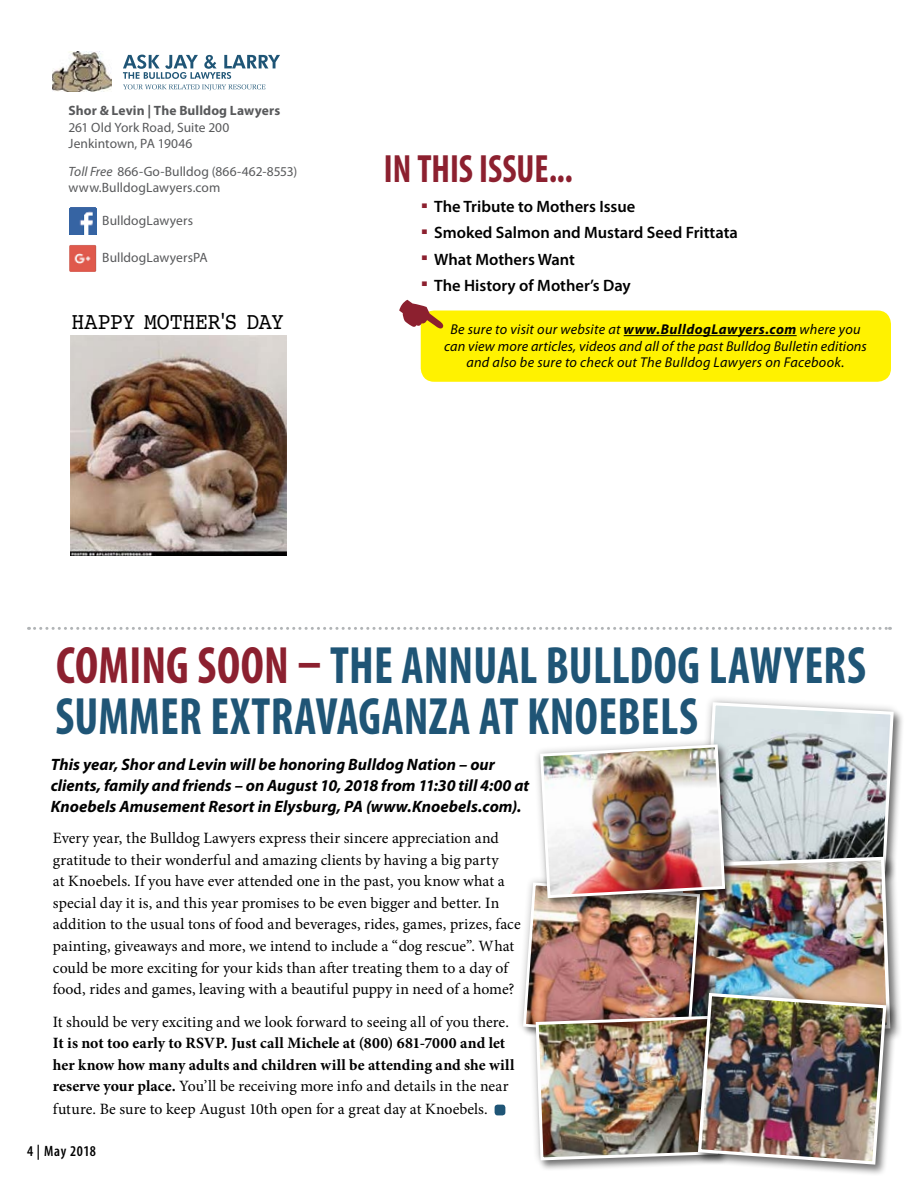
<style>
.page{position:relative;width:918px;height:1188px;background:#fff}
.page>*{position:absolute;margin:0;border:0;box-sizing:border-box;transform-origin:0 0}
.t1{font:700 condensed 52.8px/51px "Myriad Pro";letter-spacing:.005em;color:#1f5576;scale:.91 1}
.t2{font:700 condensed 39.6px "Myriad Pro";color:#8c202f;scale:.91 1}
.t3{font:24px "Courier";letter-spacing:-.015em;color:#000;scale:.9 1}
.t4{font:italic 700 16.5px/21px "Myriad Pro";color:#000}
.t5{font:600 16.5px/26.2px "Myriad Pro";color:#000}
.t6{font:15.75px/21.6px "Minion Pro";color:#000}
.t7{font:700 15.75px/21.6px "Minion Pro";color:#000}
.t8{font:600 condensed 15px "Myriad Pro";letter-spacing:.04em;color:#000}
.t9{font:italic 14.25px/16.5px "Myriad Pro";letter-spacing:.015em;color:#000;text-align:center}
.t10{font:13.5px/16.5px "Myriad Pro";letter-spacing:.005em;color:#58595b}
.t11{font:700 13.5px "Myriad Pro";letter-spacing:.01em;color:#58595b}
.s1{font-style:italic}
.s2{font-family:"Arial";font-weight:900;font-size:22.5px;color:#8c202f}
.s3{font-weight:700}
.s4{color:#8c202f}
.s5{font-weight:400}
</style>
<div class="page">
<img style="left:69px;top:208px;width:27px;height:27px">
<img style="left:69px;top:245px;width:27px;height:27px">
<div style="left:495px;top:1105px;width:10px;height:10px;background:#1f5576;border-radius:3px"></div>
<svg style="left:123px;top:55px;width:157px;height:36px"></svg>
<img style="left:52px;top:52px;width:59px;height:40px">
<svg style="left:35px;top:627px;width:856px;height:3px"></svg>
<div style="left:421px;top:310px;width:470px;height:72px;background:#fff200;border-radius:14px"></div>
<hr style="left:624px;top:335px;width:173px;height:1px;background:#000">
<img style="left:70px;top:335px;width:216px;height:221px">
<img style="left:520px;top:699px;width:382px;height:475px">
<svg style="left:420px;top:310px;width:27px;height:31px"></svg>
<p class="t11" style="left:69px;top:102px;width:213px">Shor &amp; Levin | The Bulldog Lawyers</p>
<p class="t10" style="left:69px;top:119px;width:162px">261 Old York Road, Suite 200<br>Jenkintown, PA 19046</p>
<p class="t10" style="left:69px;top:163px;width:230px"><span class="s1">Toll Free</span> 866-Go-Bulldog (866-462-8553) www.BulldogLawyers.com</p>
<p class="t10" style="left:102px;top:212px;width:92px">BulldogLawyers</p>
<p class="t10" style="left:102px;top:249px;width:107px">BulldogLawyersPA</p>
<h3 class="t3" style="left:71px;top:303px;width:238px">HAPPY MOTHER'S DAY</h3>
<h2 class="t2" style="left:384px;top:144px;width:209px">IN THIS ISSUE...</h2>
<p class="t5" style="left:421px;top:193px;width:319px"><span class="s2">∙</span> The Tribute to Mothers Issue<br><span class="s2">∙</span> Smoked Salmon and Mustard Seed Frittata <span class="s2">∙</span> What Mothers Want<br><span class="s2">∙</span> The History of Mother’s Day</p>
<p class="t9" style="left:444px;top:321px;width:424px">Be sure to visit our website at <span class="s3">www.BulldogLawyers.com</span> where you can view more articles, videos and all of the past Bulldog Bulletin editions and also be sure to check out The Bulldog Lawyers on Facebook.</p>
<h1 class="t1" style="left:55px;top:639px;width:892px"><span class="s4">COMING SOON –</span> THE ANNUAL BULLDOG LAWYERS<br>SUMMER EXTRAVAGANZA AT KNOEBELS</h1>
<p class="t4" style="left:51px;top:753px;width:480px">This year, Shor and Levin will be honoring Bulldog Nation – our clients, family and friends – on August 10, 2018 from 11:30 till 4:00 at<br>Knoebels Amusement Resort in Elysburg, PA (www.Knoebels.com).</p>
<p class="t6" style="left:53px;top:827px;width:469px">Every year, the Bulldog Lawyers express their sincere appreciation and gratitude to their wonderful and amazing clients by having a big party<br>at Knoebels. If you have ever attended one in the past, you know what a special day it is, and this year promises to be even bigger and better. In addition to the usual tons of food and beverages, rides, games, prizes, face painting, giveaways and more, we intend to include a “dog rescue”. What could be more exciting for your kids than after treating them to a day of food, rides and games, leaving with a beautiful puppy in need of a home?</p>
<p class="t6" style="left:53px;top:1011px;width:458px">It should be very exciting and we look forward to seeing all of you there.</p>
<p class="t7" style="left:53px;top:1032px;width:463px">It is not too early to RSVP. Just call Michele at (800) 681-7000 and let her know how many adults and children will be attending and she will reserve your place. <span class="s5">You’ll be receiving more info and details in the near</span></p>
<p class="t6" style="left:53px;top:1099px;width:436px">future. Be sure to keep August 10th open for a great day at Knoebels.</p>
<p class="t8" style="left:27px;top:1143px;width:71px">4 | May 2018</p>
</div>
